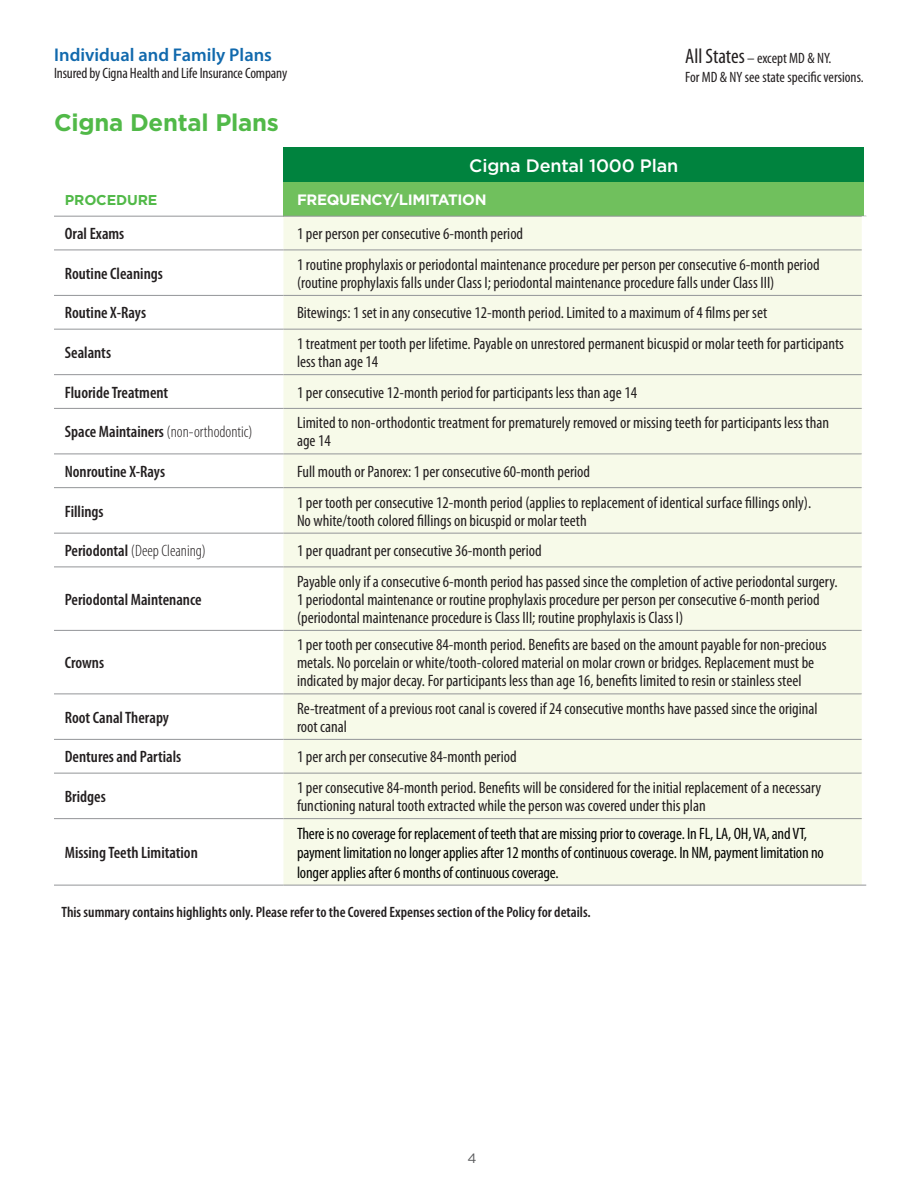
<style>
.page{position:relative;width:918px;height:1188px;background:#fff}
.page>*{position:absolute;margin:0;border:0;box-sizing:border-box;transform-origin:0 0}
.t1{font:700 24px "Gotham";letter-spacing:-.01em;color:#51b948}
.t2{font:600 18.45px "Myriad Pro";color:#1169ad}
.M-Table-plan_name_li{font:500 18px "Gotham";letter-spacing:-.01em;color:#fff}
.M-Table-frequency_li{font:condensed 16.5px/18px "Myriad Pro";color:#231f20}
.M-Table-frequency_li-2{font:condensed 16.5px/19.5px "Myriad Pro";letter-spacing:-.01em;color:#040503}
.M-Table_benefit_desc{font:600 condensed 16.5px "Myriad Pro";color:#231f20}
.SOB_Benefit_name{font:300 condensed 16.5px "Myriad Pro";color:#231f20}
.M-Table_benefit_desc-2{font:300 condensed 16.5px "Myriad Pro";color:#231f20}
.t3{font:condensed 15px/19.5px "Myriad Pro";letter-spacing:-.01em;color:#231f20}
.M-Table-frequency_li-3{font:600 condensed 15px "Myriad Pro";color:#231f20}
.M-BENEFIT_CATEGORIES{font:700 15px "Gotham";letter-spacing:-.02em;color:#fff}
.M-BENEFIT_CATEGORIES-2{font:700 14.25px "Gotham";letter-spacing:-.01em;color:#51b948}
.t4{font:13.5px "Gotham";color:#57585a}
.s1{font-size:21px}
.s2{font-weight:600}
</style>
<div class="page">
<div style="left:284px;top:147px;width:580px;height:35px;background:#00833e"></div>
<div style="left:284px;top:182px;width:580px;height:34px;background:#70c05d"></div>
<div style="left:284px;top:217px;width:578px;height:668px;background:#f7fae9"></div>
<hr style="left:284px;top:216px;width:582px;height:1px;background:#939598">
<hr style="left:862px;top:216px;width:4px;height:34px;background:#fff">
<hr style="left:284px;top:250px;width:578px;height:1px;background:#939598">
<hr style="left:284px;top:295px;width:578px;height:1px;background:#939598">
<hr style="left:284px;top:329px;width:578px;height:1px;background:#939598">
<hr style="left:284px;top:374px;width:578px;height:1px;background:#939598">
<hr style="left:284px;top:408px;width:578px;height:1px;background:#939598">
<hr style="left:284px;top:454px;width:578px;height:1px;background:#939598">
<hr style="left:284px;top:487px;width:578px;height:1px;background:#939598">
<hr style="left:284px;top:533px;width:578px;height:1px;background:#939598">
<hr style="left:284px;top:567px;width:578px;height:1px;background:#939598">
<hr style="left:284px;top:630px;width:578px;height:1px;background:#939598">
<hr style="left:284px;top:694px;width:578px;height:1px;background:#939598">
<hr style="left:284px;top:739px;width:578px;height:1px;background:#939598">
<hr style="left:284px;top:773px;width:578px;height:1px;background:#939598">
<hr style="left:54px;top:216px;width:230px;height:1px;background:#939598">
<hr style="left:54px;top:250px;width:230px;height:1px;background:#939598">
<hr style="left:54px;top:295px;width:230px;height:1px;background:#939598">
<hr style="left:54px;top:329px;width:230px;height:1px;background:#939598">
<hr style="left:54px;top:374px;width:230px;height:1px;background:#939598">
<hr style="left:54px;top:408px;width:230px;height:1px;background:#939598">
<hr style="left:54px;top:454px;width:230px;height:1px;background:#939598">
<hr style="left:54px;top:487px;width:230px;height:1px;background:#939598">
<hr style="left:54px;top:533px;width:230px;height:1px;background:#939598">
<hr style="left:54px;top:567px;width:230px;height:1px;background:#939598">
<hr style="left:54px;top:630px;width:230px;height:1px;background:#939598">
<hr style="left:54px;top:694px;width:230px;height:1px;background:#939598">
<hr style="left:54px;top:739px;width:230px;height:1px;background:#939598">
<hr style="left:54px;top:773px;width:230px;height:1px;background:#939598">
<hr style="left:54px;top:818px;width:230px;height:1px;background:#939598">
<hr style="left:284px;top:818px;width:578px;height:1px;background:#939598">
<hr style="left:54px;top:885px;width:230px;height:1px;background:#939598">
<hr style="left:284px;top:885px;width:582px;height:1px;background:#939598">
<p class="t2" style="left:54px;top:43px;width:219px">Individual and Family Plans</p>
<p class="t3" style="left:54px;top:64px;width:235px">Insured by Cigna Health and Life Insurance Company</p>
<h1 class="t1" style="left:54px;top:109px;width:226px">Cigna Dental Plans</h1>
<p class="t3" style="left:685px;top:49px;width:180px"><span class="s1">All States</span> – except MD &amp; NY.<br>For MD &amp; NY see state specific versions.</p>
<p class="M-Table-plan_name_li" style="left:469px;top:155px;width:210px">Cigna Dental 1000 Plan</p>
<p class="M-BENEFIT_CATEGORIES-2" style="left:65px;top:192px;width:94px">PROCEDURE</p>
<p class="M-BENEFIT_CATEGORIES" style="left:297px;top:191px;width:191px">FREQUENCY/LIMITATION</p>
<p class="M-Table_benefit_desc" style="left:65px;top:225px;width:61px">Oral Exams</p>
<p class="M-Table-frequency_li" style="left:297px;top:225px;width:228px">1 per person per consecutive 6-month period</p>
<p class="M-Table_benefit_desc" style="left:65px;top:264px;width:100px">Routine Cleanings</p>
<p class="M-Table-frequency_li" style="left:297px;top:256px;width:524px">1 routine prophylaxis or periodontal maintenance procedure per person per consecutive 6-month period (routine prophylaxis falls under Class I; periodontal maintenance procedure falls under Class III)</p>
<p class="M-Table_benefit_desc" style="left:65px;top:304px;width:83px">Routine X-Rays</p>
<p class="M-Table-frequency_li" style="left:297px;top:304px;width:472px">Bitewings: 1 set in any consecutive 12-month period. Limited to a maximum of 4 films per set</p>
<p class="M-Table_benefit_desc" style="left:65px;top:344px;width:48px">Sealants</p>
<p class="M-Table-frequency_li" style="left:297px;top:335px;width:549px">1 treatment per tooth per lifetime. Payable on unrestored permanent bicuspid or molar teeth for participants less than age 14</p>
<p class="M-Table_benefit_desc" style="left:65px;top:383px;width:105px">Fluoride Treatment</p>
<p class="M-Table-frequency_li" style="left:297px;top:384px;width:342px">1 per consecutive 12-month period for participants less than age 14</p>
<p class="SOB_Benefit_name" style="left:65px;top:423px;width:189px"><span class="s2">Space Maintainers</span> (non‑orthodontic)</p>
<p class="M-Table-frequency_li" style="left:297px;top:414px;width:534px">Limited to non-orthodontic treatment for prematurely removed or missing teeth for participants less than age 14</p>
<p class="M-Table_benefit_desc" style="left:65px;top:462px;width:102px">Nonroutine X-Rays</p>
<p class="M-Table-frequency_li" style="left:297px;top:463px;width:295px">Full mouth or Panorex: 1 per consecutive 60-month period</p>
<p class="M-Table_benefit_desc" style="left:65px;top:502px;width:40px">Fillings</p>
<p class="M-Table-frequency_li" style="left:297px;top:493px;width:516px">1 per tooth per consecutive 12-month period (applies to replacement of identical surface fillings only).<br>No white/tooth colored fillings on bicuspid or molar teeth</p>
<p class="M-Table_benefit_desc-2" style="left:65px;top:542px;width:143px"><span class="s2">Periodontal</span> (Deep Cleaning)</p>
<p class="M-Table-frequency_li" style="left:297px;top:542px;width:246px">1 per quadrant per consecutive 36-month period</p>
<p class="M-Table_benefit_desc" style="left:65px;top:590px;width:138px">Periodontal Maintenance</p>
<p class="M-Table-frequency_li" style="left:297px;top:573px;width:542px">Payable only if a consecutive 6-month period has passed since the completion of active periodontal surgery.<br>1 periodontal maintenance or routine prophylaxis procedure per person per consecutive 6-month period (periodontal maintenance procedure is Class III; routine prophylaxis is Class I)</p>
<p class="M-Table_benefit_desc" style="left:65px;top:654px;width:41px">Crowns</p>
<p class="M-Table-frequency_li" style="left:297px;top:636px;width:531px">1 per tooth per consecutive 84-month period. Benefits are based on the amount payable for non-precious metals. No porcelain or white/tooth-colored material on molar crown or bridges. Replacement must be indicated by major decay. For participants less than age 16, benefits limited to resin or stainless steel</p>
<p class="M-Table_benefit_desc" style="left:65px;top:708px;width:106px">Root Canal Therapy</p>
<p class="M-Table-frequency_li" style="left:297px;top:700px;width:522px">Re-treatment of a previous root canal is covered if 24 consecutive months have passed since the original root canal</p>
<p class="M-Table_benefit_desc" style="left:65px;top:748px;width:118px">Dentures and Partials</p>
<p class="M-Table-frequency_li" style="left:297px;top:748px;width:221px">1 per arch per consecutive 84-month period</p>
<p class="M-Table_benefit_desc" style="left:65px;top:788px;width:42px">Bridges</p>
<p class="M-Table-frequency_li" style="left:297px;top:779px;width:526px">1 per consecutive 84-month period. Benefits will be considered for the initial replacement of a necessary</p>
<p class="M-Table-frequency_li" style="left:297px;top:797px;width:410px">functioning natural tooth extracted while the person was covered under this plan</p>
<p class="M-Table-frequency_li-2" style="left:297px;top:824px;width:528px">There is no coverage for replacement of teeth that are missing prior to coverage. In FL,LA, OH, VA, and VT, payment limitation no longer applies after 12 months of continuous coverage. In NM,payment limitation no longer applies after 6 months of continuous coverage.</p>
<p class="M-Table-frequency_li-3" style="left:62px;top:903px;width:531px">This summary contains highlights only. Please refer to the Covered Expenses section of the Policy for details.</p>
<p class="M-Table_benefit_desc" style="left:65px;top:844px;width:135px">Missing Teeth Limitation</p>
<p class="t4" style="left:467px;top:1151px;width:11px">4</p>
</div>
